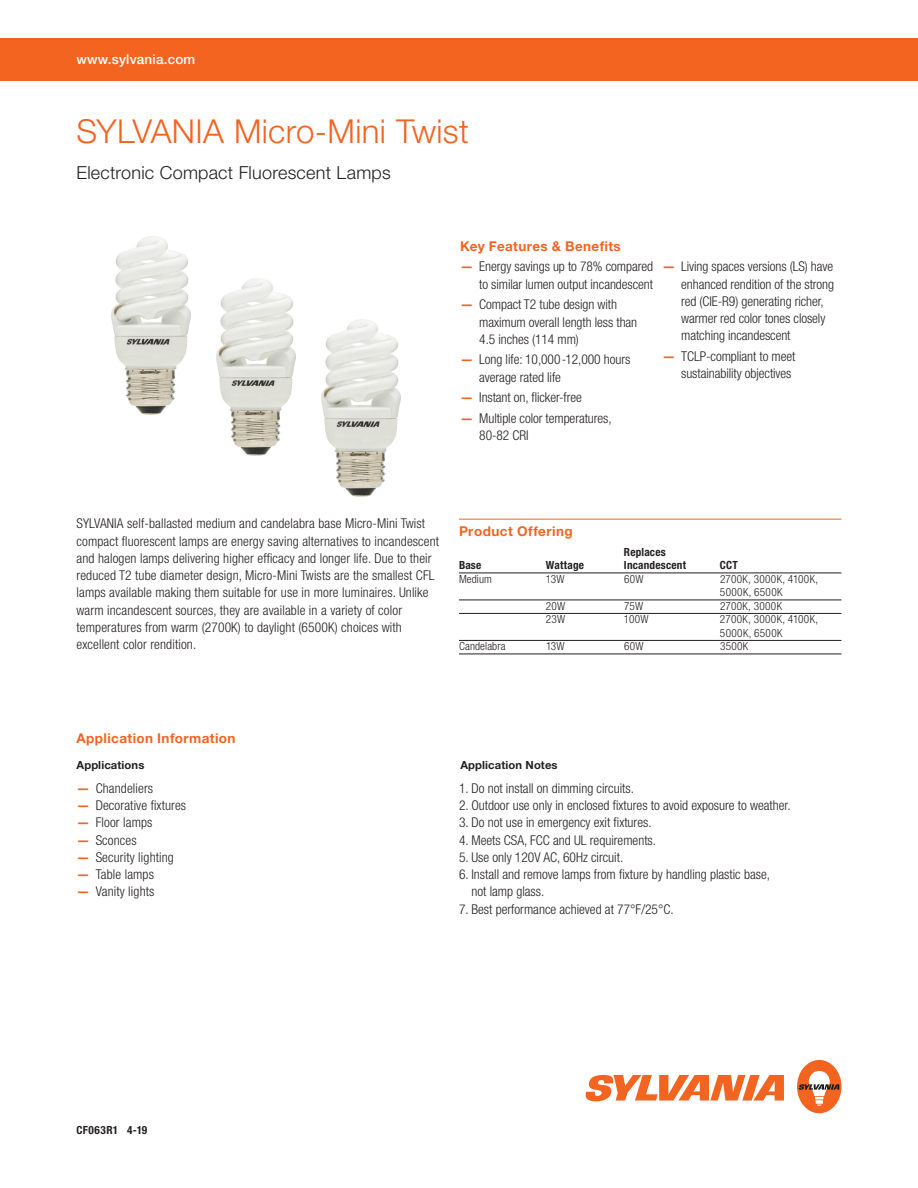
<style>
.page{position:relative;width:918px;height:1188px;background:#fff}
.page>*{position:absolute;margin:0;border:0;box-sizing:border-box;transform-origin:0 0}
.t1{font:300 33px "Helvetica Neue LT Pro";letter-spacing:.01em;color:#f36421}
.t2{font:300 18px "Helvetica Neue LT Pro";letter-spacing:.015em;color:#231f20}
.t3{font:300 condensed 13.5px/17.2px "Helvetica Neue LT Pro";color:#231f20}
.t4{font:700 13.5px "Helvetica Neue LT Pro";letter-spacing:.03em;color:#f36421}
.t5{font:500 13.5px "Helvetica Neue LT Pro";letter-spacing:.015em;color:#fff}
.t6{font:300 condensed 11.25px/13.5px "Helvetica Neue LT Pro";letter-spacing:.03em;color:#231f20}
.t7{font:700 condensed 11.25px "Helvetica Neue LT Pro";letter-spacing:.015em;color:#231f20}
.t8{font:700 11.25px "Helvetica Neue LT Pro";letter-spacing:.01em;color:#231f20}
.t9{font:700 condensed 11.25px "Helvetica Neue LT Pro";letter-spacing:.035em;color:#231f20}
.t10{font:300 condensed 11.25px "Helvetica Neue LT Pro";letter-spacing:.01em;color:#231f20}
.s1{font-weight:700;font-stretch:normal;color:#f36421}
</style>
<div class="page">
<hr style="left:459px;top:519px;width:382px;height:1px;background:#f36421">
<hr style="left:459px;top:573px;width:382px;height:1px;background:#231f20">
<hr style="left:459px;top:600px;width:382px;height:1px;background:#231f20">
<hr style="left:459px;top:613px;width:382px;height:1px;background:#231f20">
<hr style="left:459px;top:640px;width:382px;height:1px;background:#231f20">
<hr style="left:459px;top:654px;width:382px;height:1px;background:#231f20">
<div style="left:0;top:38px;width:918px;height:43px;background:#f36421"></div>
<svg style="left:586px;top:1075px;width:198px;height:26px"></svg>
<div style="left:797px;top:1060px;width:45px;height:53px;background:#f36421;border-radius:50%"></div>
<svg style="left:798px;top:1071px;width:41px;height:35px"></svg>
<img style="left:112px;top:237px;width:79px;height:177px">
<img style="left:216px;top:278px;width:80px;height:177px">
<img style="left:321px;top:319px;width:79px;height:177px">
<p class="t5" style="left:77px;top:51px;width:120px">www.sylvania.com</p>
<h1 class="t1" style="left:77px;top:111px;width:394px">SYLVANIA Micro-Mini Twist</h1>
<h2 class="t2" style="left:77px;top:162px;width:316px">Electronic Compact Fluorescent Lamps</h2>
<p class="t4" style="left:460px;top:238px;width:162px">Key Features &amp; Benefits</p>
<p class="t3" style="left:460px;top:258px;width:194px;text-align:right"><span class="s1">—</span> Energy savings up to 78% compared to similar lumen output incandescent</p>
<p class="t3" style="left:479px;top:296px;width:160px;text-indent:-19px"><span class="s1">—</span> Compact T2 tube design with maximum overall length less than<br>4.5 inches (114 mm)</p>
<p class="t3" style="left:479px;top:351px;width:153px;text-indent:-19px"><span class="s1">—</span> Long life: 10,000-12,000 hours average rated life</p>
<p class="t3" style="left:460px;top:389px;width:123px"><span class="s1">—</span> Instant on, flicker-free</p>
<p class="t3" style="left:479px;top:409px;width:134px;text-indent:-19px"><span class="s1">—</span> Multiple color temperatures,<br>80-82 CRI</p>
<p class="t3" style="left:681px;top:258px;width:155px;text-indent:-19px"><span class="s1">—</span> Living spaces versions (LS) have enhanced rendition of the strong red (CIE-R9) generating richer, warmer red color tones closely matching incandescent</p>
<p class="t3" style="left:662px;top:348px;width:135px;text-align:right"><span class="s1">—</span> TCLP-compliant to meet sustainability objectives</p>
<p class="t3" style="left:77px;top:515px;width:364px">SYLVANIA self-ballasted medium and candelabra base Micro-Mini Twist compact fluorescent lamps are energy saving alternatives to incandescent and halogen lamps delivering higher efficacy and longer life. Due to their reduced T2 tube diameter design, Micro-Mini Twists are the smallest CFL lamps available making them suitable for use in more luminaires. Unlike warm incandescent sources, they are available in a variety of color temperatures from warm (2700K) to daylight (6500K) choices with excellent color rendition.</p>
<p class="t4" style="left:459px;top:523px;width:115px">Product Offering</p>
<p class="t7" style="left:624px;top:545px;width:43px">Replaces</p>
<p class="t7" style="left:459px;top:559px;width:24px">Base</p>
<p class="t7" style="left:546px;top:559px;width:40px">Wattage</p>
<p class="t7" style="left:624px;top:559px;width:64px">Incandescent</p>
<p class="t7" style="left:720px;top:559px;width:19px">CCT</p>
<p class="t6" style="left:459px;top:572px;width:34px">Medium</p>
<p class="t6" style="left:546px;top:572px;width:20px">13W</p>
<p class="t6" style="left:624px;top:572px;width:21px">60W</p>
<p class="t6" style="left:720px;top:572px;width:100px">2700K, 3000K, 4100K,<br>5000K, 6500K</p>
<p class="t6" style="left:546px;top:599px;width:21px">20W</p>
<p class="t6" style="left:624px;top:599px;width:21px">75W</p>
<p class="t6" style="left:720px;top:599px;width:64px">2700K, 3000K</p>
<p class="t6" style="left:546px;top:613px;width:21px">23W</p>
<p class="t6" style="left:624px;top:613px;width:26px">100W</p>
<p class="t6" style="left:720px;top:613px;width:100px">2700K, 3000K, 4100K,<br>5000K, 6500K</p>
<p class="t10" style="left:459px;top:640px;width:48px">Candelabra</p>
<p class="t6" style="left:546px;top:640px;width:20px">13W</p>
<p class="t6" style="left:624px;top:640px;width:21px">60W</p>
<p class="t6" style="left:720px;top:640px;width:30px">3500K</p>
<p class="t4" style="left:77px;top:730px;width:161px">Application Information</p>
<p class="t8" style="left:77px;top:758px;width:69px">Applications</p>
<p class="t3" style="left:77px;top:779px;width:78px"><span class="s1">—</span> Chandeliers</p>
<p class="t3" style="left:77px;top:797px;width:111px"><span class="s1">—</span> Decorative fixtures</p>
<p class="t3" style="left:77px;top:814px;width:77px"><span class="s1">—</span> Floor lamps</p>
<p class="t3" style="left:77px;top:831px;width:62px"><span class="s1">—</span> Sconces</p>
<p class="t3" style="left:77px;top:848px;width:99px"><span class="s1">—</span> Security lighting</p>
<p class="t3" style="left:77px;top:866px;width:79px"><span class="s1">—</span> Table lamps</p>
<p class="t3" style="left:77px;top:883px;width:79px"><span class="s1">—</span> Vanity lights</p>
<p class="t9" style="left:77px;top:1124px;width:72px">CF063R1 4-19</p>
<p class="t8" style="left:460px;top:758px;width:99px">Application Notes</p>
<p class="t3" style="left:459px;top:779px;width:177px">1. Do not install on dimming circuits.</p>
<p class="t3" style="left:459px;top:797px;width:333px">2. Outdoor use only in enclosed fixtures to avoid exposure to weather.</p>
<p class="t3" style="left:459px;top:814px;width:194px">3. Do not use in emergency exit fixtures.</p>
<p class="t3" style="left:459px;top:831px;width:199px">4. Meets CSA, FCC and UL requirements.</p>
<p class="t3" style="left:459px;top:848px;width:166px">5. Use only 120V AC, 60Hz circuit.</p>
<p class="t3" style="left:471px;top:866px;width:300px;text-indent:-12px">6. Install and remove lamps from fixture by handling plastic base, not lamp glass.</p>
<p class="t3" style="left:459px;top:900px;width:216px">7. Best performance achieved at 77°F/25°C.</p>
</div>
